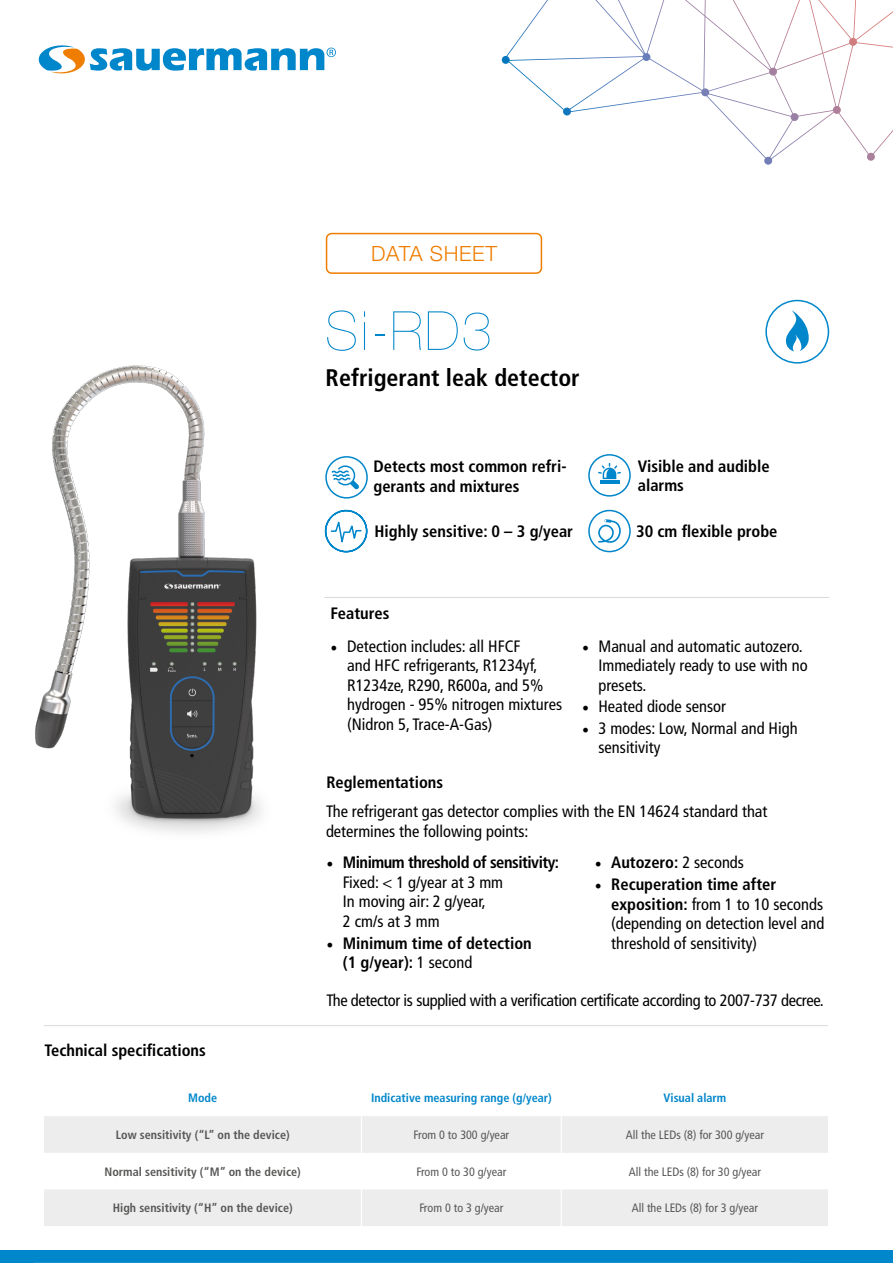
<style>
.page{position:relative;width:893px;height:1263px;background:#fff}
.page>*{position:absolute;margin:0;border:0;box-sizing:border-box;transform-origin:0 0}
.t1{font:200 54px "Helvetica Neue LT Std";color:#0086ca}
.t2{font:700 condensed 24px "Frutiger LT Std";color:#000}
.t3{font:300 21px "Helvetica Neue LT Std";letter-spacing:.03em;color:#ef7d00}
.t4{font:condensed 16.5px/19.5px "Frutiger LT Std";color:#000}
.t5{font:700 condensed 16.5px/19.8px "Frutiger LT Std";color:#000}
.t6{font:condensed 16.5px "Frutiger LT Std";letter-spacing:-.02em;color:#020203}
.t7{font:condensed 12.15px "Frutiger LT Std";color:#575756}
.t8{font:700 condensed 12.15px "Frutiger LT Std";color:#575756}
.t9{font:700 condensed 12.15px "Frutiger LT Std";color:#0086ca}
.s1{font-family:"Minion Pro";font-stretch:normal;font-size:18px}
.s2{font-weight:700}
.s3{font-family:"Minion Pro";font-weight:400;font-stretch:normal;font-size:18px}
.s4{font-weight:400}
</style>
<div class="page">
<svg style="left:502px;top:0;width:391px;height:165px"></svg>
<div style="left:0;top:1251px;width:893px;height:12px;background:#0086ca"></div>
<hr style="left:324px;top:597px;width:505px;height:1px;background:#dadada">
<div style="left:326px;top:233px;width:216px;height:41px;border:2px solid #ef7d00;border-radius:5px"></div>
<svg style="left:44px;top:1116px;width:784px;height:110px;fill:#ededed"></svg>
<hr style="left:361px;top:1116px;width:1px;height:37px;background:#fff">
<hr style="left:561px;top:1116px;width:1px;height:37px;background:#fff">
<hr style="left:361px;top:1153px;width:1px;height:36px;background:#fff">
<hr style="left:561px;top:1153px;width:1px;height:36px;background:#fff">
<hr style="left:361px;top:1189px;width:1px;height:37px;background:#fff">
<hr style="left:561px;top:1189px;width:1px;height:37px;background:#fff">
<hr style="left:34px;top:1262px;width:765px;height:1px;background:#dadada">
<hr style="left:44px;top:1025px;width:784px;height:1px;background:#dadada">
<img style="left:35px;top:365px;width:227px;height:468px">
<div style="left:765px;top:300px;width:64px;height:64px;border:2px solid #0086ca;border-radius:50%"></div>
<svg style="left:786px;top:310px;width:23px;height:41px"></svg>
<svg style="left:38px;top:45px;width:298px;height:29px"></svg>
<div style="left:588px;top:454px;width:43px;height:43px;border:2px solid #0086ca;border-radius:50%"></div>
<hr style="left:600px;top:480px;width:19px;height:4px;background:#0086ca">
<svg style="left:598px;top:463px;width:23px;height:16px"></svg>
<svg style="left:326px;top:456px;width:41px;height:42px"></svg>
<div style="left:325px;top:456px;width:43px;height:43px;border:2px solid #0086ca;border-radius:50%"></div>
<svg style="left:330px;top:465px;width:30px;height:26px"></svg>
<svg style="left:324px;top:509px;width:44px;height:44px"></svg>
<div style="left:588px;top:510px;width:43px;height:42px;border:2px solid #0086ca;border-radius:50%"></div>
<svg style="left:598px;top:519px;width:23px;height:24px"></svg>
<p class="t3" style="left:371px;top:241px;width:127px">DATA SHEET</p>
<h1 class="t1" style="left:325px;top:300px;width:168px">Si-RD3</h1>
<h2 class="t2" style="left:326px;top:364px;width:256px">Refrigerant leak detector</h2>
<p class="t5" style="left:638px;top:456px;width:133px">Visible and audible alarms</p>
<p class="t5" style="left:373px;top:457px;width:195px">Detects most common refri&shy;gerants and mixtures</p>
<p class="t5" style="left:375px;top:521px;width:200px">Highly sensitive: 0 – 3 g/year</p>
<p class="t5" style="left:636px;top:521px;width:143px">30 cm flexible probe</p>
<p class="t5" style="left:331px;top:604px;width:60px">Features</p>
<p class="t4" style="left:347px;top:636px;width:216px;text-indent:-16px"><span class="s1">•</span> Detection includes: all HFCF<br>and HFC refrigerants, R1234yf,<br>R1234ze, R290, R600a, and 5% hydrogen - 95% nitrogen mixtures (Nidron 5, Trace-A-Gas)</p>
<p class="t4" style="left:598px;top:636px;width:211px;text-indent:-16px"><span class="s1">•</span> Manual and automatic autozero.<br>Immediately ready to use with no presets.</p>
<p class="t4" style="left:582px;top:697px;width:146px"><span class="s1">•</span> Heated diode sensor</p>
<p class="t4" style="left:598px;top:718px;width:201px;text-indent:-16px"><span class="s1">•</span> 3 modes: Low, Normal and High sensitivity</p>
<p class="t5" style="left:326px;top:773px;width:118px">Reglementations</p>
<p class="t4" style="left:326px;top:802px;width:443px">The refrigerant gas detector complies with the EN 14624 standard that determines the following points:</p>
<p class="t4" style="left:343px;top:853px;width:218px;text-indent:-17px"><span class="s1">•</span> <span class="s2">Minimum threshold of sensitivity:<br></span>Fixed: &lt; 1 g/year at 3 mm<br>In moving air: 2 g/year,<br>2 cm/s at 3 mm</p>
<p class="t5" style="left:343px;top:933px;width:190px;text-indent:-16px"><span class="s3">•</span> Minimum time of detection (1 g/year): <span class="s4">1 second</span></p>
<p class="t5" style="left:595px;top:853px;width:151px"><span class="s3">•</span> Autozero: <span class="s4">2 seconds</span></p>
<p class="t4" style="left:611px;top:875px;width:215px;text-indent:-16px"><span class="s1">•</span> <span class="s2">Recuperation time after exposition:</span> from 1 to 10 seconds (depending on detection level and threshold of sensitivity)</p>
<p class="t5" style="left:45px;top:1041px;width:163px">Technical specifications</p>
<p class="t6" style="left:326px;top:990px;width:499px">The detector is supplied with a verification certificate according to 2007-737 decree.</p>
<p class="t9" style="left:188px;top:1091px;width:30px">Mode</p>
<p class="t9" style="left:371px;top:1091px;width:182px">Indicative measuring range (g/year)</p>
<p class="t9" style="left:664px;top:1091px;width:64px">Visual alarm</p>
<p class="t8" style="left:116px;top:1127px;width:175px">Low sensitivity (“L” on the device)</p>
<p class="t7" style="left:413px;top:1128px;width:97px">From 0 to 300 g/year</p>
<p class="t7" style="left:626px;top:1128px;width:140px">All the LEDs (8) for 300 g/year</p>
<p class="t8" style="left:105px;top:1164px;width:198px">Normal sensitivity (“M” on the device)</p>
<p class="t7" style="left:416px;top:1164px;width:91px">From 0 to 30 g/year</p>
<p class="t7" style="left:629px;top:1164px;width:134px">All the LEDs (8) for 30 g/year</p>
<p class="t8" style="left:113px;top:1201px;width:181px">High sensitivity (“H” on the device)</p>
<p class="t7" style="left:419px;top:1201px;width:86px">From 0 to 3 g/year</p>
<p class="t7" style="left:632px;top:1201px;width:128px">All the LEDs (8) for 3 g/year</p>
</div>
